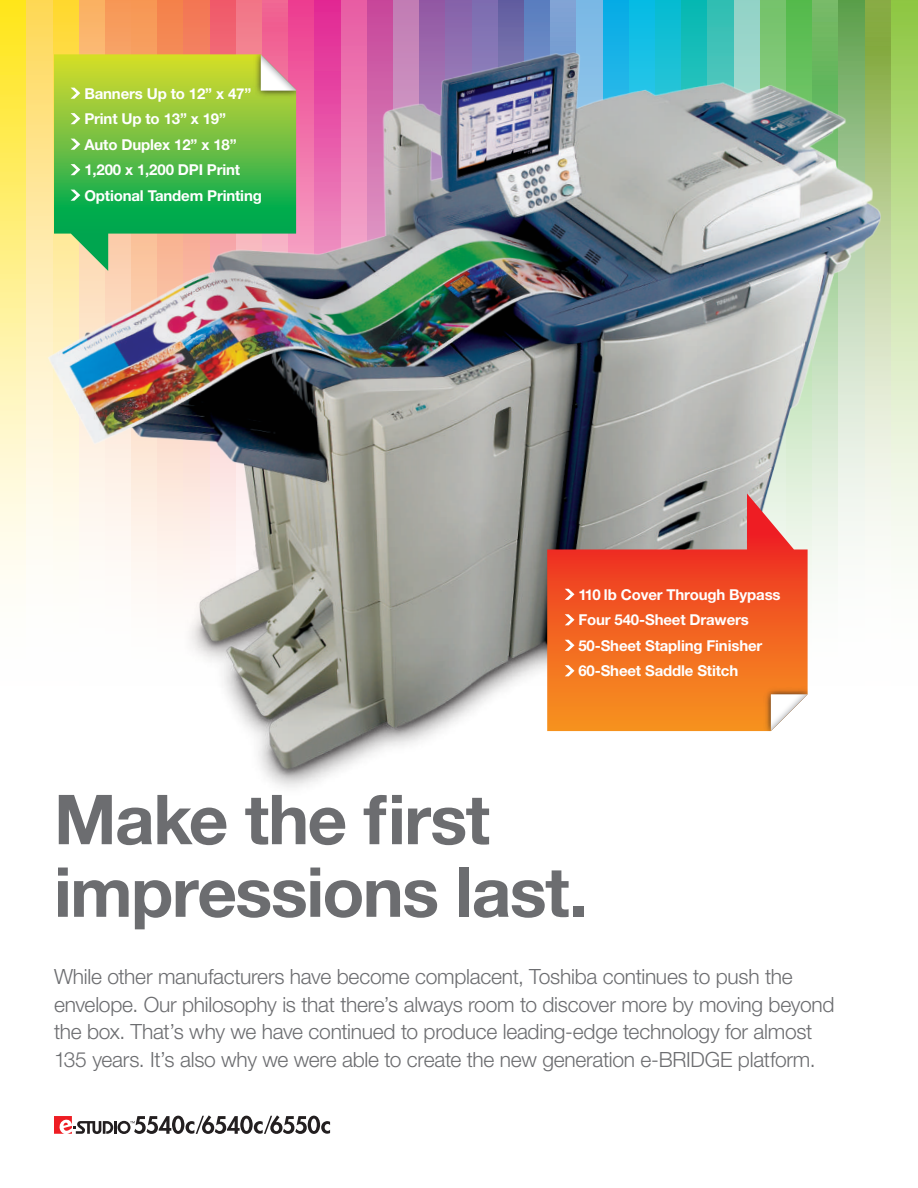
<style>
.page{position:relative;width:918px;height:1188px;background:#fff}
.page>*{position:absolute;margin:0;border:0;box-sizing:border-box;transform-origin:0 0}
.t1{font:700 69px/72.6px "Helvetica Neue LT Std";letter-spacing:-.02em;color:#6c6d70}
.t2{font:300 21px/27.6px "Helvetica Neue LT Std";letter-spacing:-.015em;color:#6c6d70}
.t3{font:700 15px/25.5px "Helvetica Neue LT Std";letter-spacing:-.01em;color:#fff}
</style>
<div class="page">
<div style="left:0;top:0;width:27px;height:687px;background:linear-gradient(to bottom,#ffe624,#feffff)"></div>
<div style="left:27px;top:0;width:26px;height:687px;background:#fed95a"></div>
<div style="left:53px;top:0;width:26px;height:687px;background:#ffd934"></div>
<div style="left:79px;top:0;width:26px;height:687px;background:#fab367"></div>
<div style="left:105px;top:0;width:27px;height:687px;background:#f79b5b"></div>
<div style="left:132px;top:0;width:26px;height:687px;background:#f79a58"></div>
<div style="left:158px;top:0;width:26px;height:687px;background:#f4844e"></div>
<div style="left:184px;top:0;width:26px;height:687px;background:#f37957"></div>
<div style="left:210px;top:0;width:26px;height:687px;background:#f05e6d"></div>
<div style="left:236px;top:0;width:27px;height:687px;background:#f2798a"></div>
<div style="left:263px;top:0;width:26px;height:687px;background:#f06092"></div>
<div style="left:289px;top:0;width:26px;height:687px;background:#ed4392"></div>
<div style="left:315px;top:0;width:26px;height:687px;background:#e32e96"></div>
<div style="left:341px;top:0;width:26px;height:687px;background:#e861a6"></div>
<div style="left:367px;top:0;width:27px;height:687px;background:#c94c9d"></div>
<div style="left:394px;top:0;width:26px;height:687px;background:#c37fb6"></div>
<div style="left:420px;top:0;width:26px;height:687px;background:#955ea6"></div>
<div style="left:446px;top:0;width:26px;height:687px;background:#8a66ac"></div>
<div style="left:472px;top:0;width:26px;height:687px;background:#7f70b2"></div>
<div style="left:498px;top:0;width:26px;height:687px;background:#6763a4"></div>
<div style="left:524px;top:0;width:27px;height:687px;background:#5e81c0"></div>
<div style="left:551px;top:0;width:26px;height:687px;background:#7da1d3"></div>
<div style="left:577px;top:0;width:26px;height:687px;background:#7cbae6"></div>
<div style="left:603px;top:0;width:26px;height:687px;background:#0bade6"></div>
<div style="left:629px;top:0;width:26px;height:687px;background:#0bbce5"></div>
<div style="left:655px;top:0;width:27px;height:687px;background:#0bbcd2"></div>
<div style="left:682px;top:0;width:26px;height:687px;background:#0bbab4"></div>
<div style="left:708px;top:0;width:26px;height:687px;background:#35bfb4"></div>
<div style="left:734px;top:0;width:26px;height:687px;background:#95d3c8"></div>
<div style="left:760px;top:0;width:26px;height:687px;background:#77c36d"></div>
<div style="left:786px;top:0;width:27px;height:687px;background:#58bc4f"></div>
<div style="left:813px;top:0;width:26px;height:687px;background:#72b965"></div>
<div style="left:839px;top:0;width:26px;height:687px;background:#62a350"></div>
<div style="left:865px;top:0;width:26px;height:687px;background:#86ab42"></div>
<div style="left:891px;top:0;width:27px;height:687px;background:#90c847"></div>
<svg style="left:54px;top:1115px;width:276px;height:19px"></svg>
<img style="left:11px;top:37px;width:907px;height:751px">
<svg style="left:547px;top:493px;width:261px;height:238px"></svg>
<img style="left:671px;top:594px;width:137px;height:137px">
<svg style="left:771px;top:694px;width:37px;height:37px"></svg>
<svg style="left:565px;top:589px;width:9px;height:11px"></svg>
<svg style="left:565px;top:614px;width:9px;height:11px"></svg>
<svg style="left:565px;top:640px;width:9px;height:11px"></svg>
<svg style="left:565px;top:665px;width:9px;height:11px"></svg>
<p class="t3" style="left:84px;top:80px;width:179px">Banners Up to 12” x 47”<br>Print Up to 13” x 19”<br>Auto Duplex 12” x 18”<br>1,200 x 1,200 DPI Print<br>Optional Tandem Printing</p>
<p class="t3" style="left:578px;top:581px;width:204px">110 lb Cover Through Bypass<br>Four 540-Sheet Drawers<br>50-Sheet Stapling Finisher<br>60-Sheet Saddle Stitch</p>
<h1 class="t1" style="left:54px;top:782px;width:536px">Make the first impressions last.</h1>
<p class="t2" style="left:54px;top:962px;width:782px">While other manufacturers have become complacent, Toshiba continues to push the envelope. Our philosophy is that there’s always room to discover more by moving beyond the box. That’s why we have continued to produce leading-edge technology for almost 135 years. It’s also why we were able to create the new generation e-BRIDGE platform.</p>
</div>
